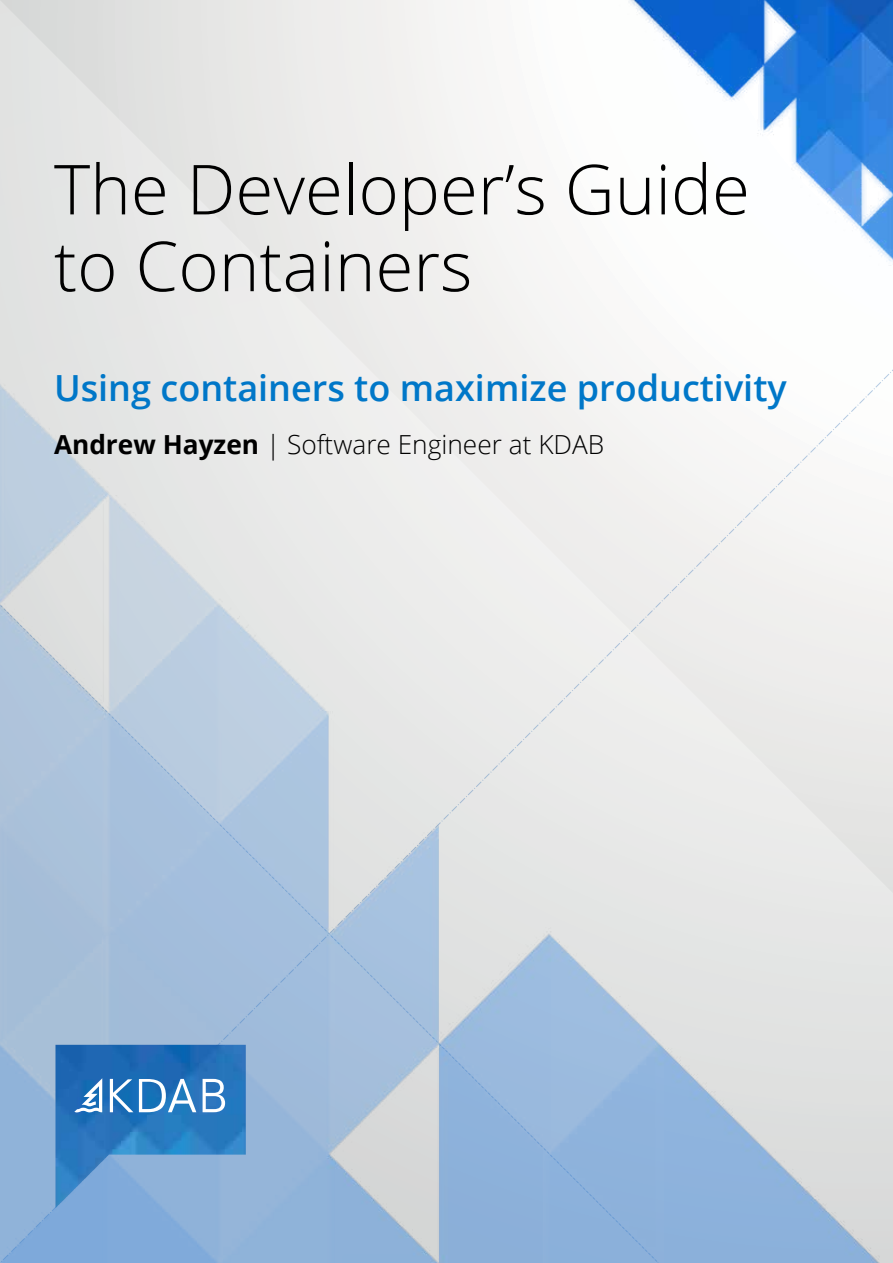
<style>
.page{position:relative;width:893px;height:1263px;background:#fff}
.page>*{position:absolute;margin:0;border:0;box-sizing:border-box;transform-origin:0 0}
.t1{font:300 69px/76.8px "Open Sans";color:#000}
.t2{font:600 36px "Open Sans";color:#0077c8}
.t3{font:300 26.25px "Open Sans";color:#000}
.s1{font-weight:700}
</style>
<div class="page">
<svg style="left:0;top:0;width:525px;height:253px"></svg>
<img style="left:628px;top:0;width:265px;height:253px">
<img style="left:0;top:253px;width:893px;height:1010px">
<img style="left:55px;top:1045px;width:191px;height:163px">
<svg style="left:74px;top:1078px;width:151px;height:34px"></svg>
<h1 class="t1" style="left:54px;top:149px;width:697px">The Developer’s Guide to Containers</h1>
<p class="t2" style="left:54px;top:364px;width:734px">Using containers to maximize productivity</p>
<p class="t3" style="left:54px;top:427px;width:552px"><span class="s1">Andrew Hayzen</span> | Software Engineer at KDAB</p>
</div>
